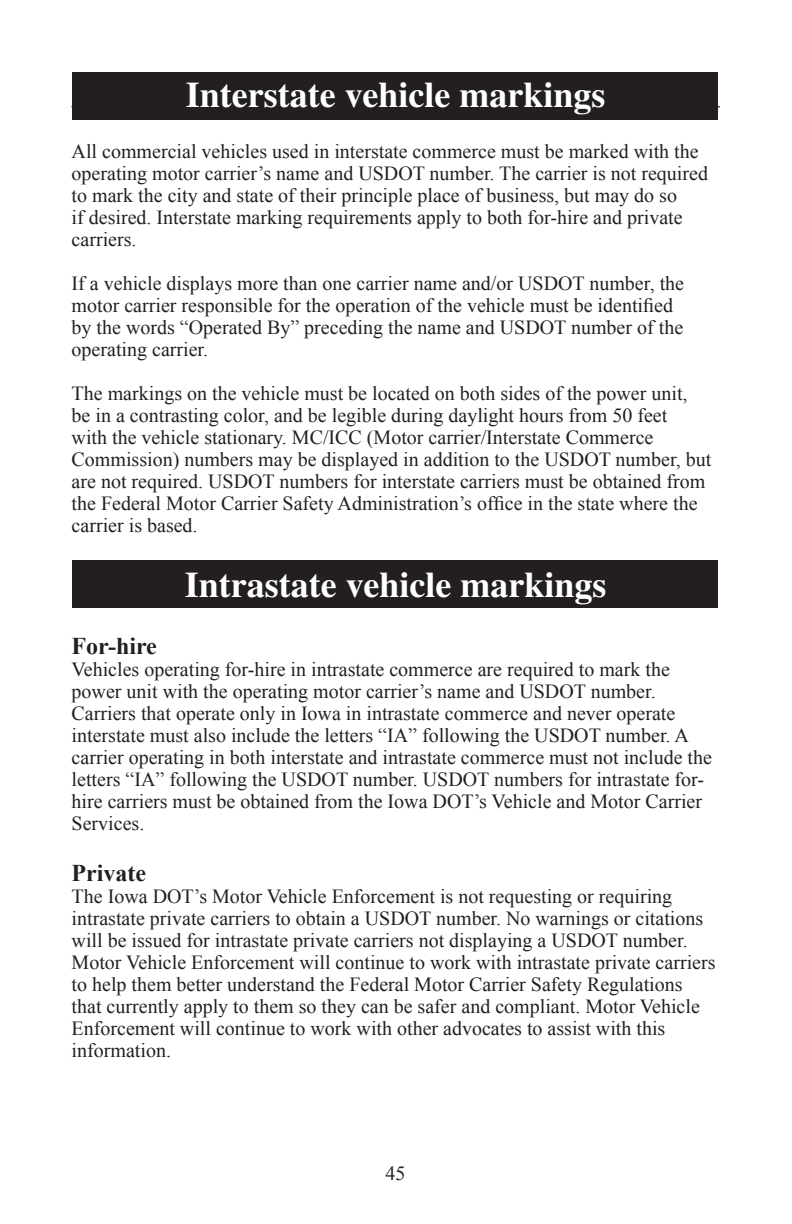
<style>
.page{position:relative;width:792px;height:1224px;background:#fff}
.page>*{position:absolute;margin:0;border:0;box-sizing:border-box;transform-origin:0 0}
.Heading{font:700 36px "Times";color:#fff}
.Paragraph_headings{font:700 24px "Times New Roman";color:#231f20}
.Body_Text{font:20px/22px "Times New Roman";color:#231f20}
</style>
<div class="page">
<div style="left:72px;top:560px;width:646px;height:48px;background:#231f20"></div>
<div style="left:72px;top:72px;width:646px;height:48px;background:#231f20"></div>
<hr style="left:72px;top:106px;width:648px;height:1px;background:#231f20">
<p class="Heading" style="left:186px;top:73px;width:421px">Interstate vehicle markings</p>
<p class="Body_Text" style="left:72px;top:140px;width:638px">All commercial vehicles used in interstate commerce must be marked with the operating motor carrier’s name and USDOT number. The carrier is not required to mark the city and state of their principle place of business, but may do so<br>if desired. Interstate marking requirements apply to both for-hire and private carriers.</p>
<p class="Body_Text" style="left:72px;top:272px;width:614px">If a vehicle displays more than one carrier name and/or USDOT number, the motor carrier responsible for the operation of the vehicle must be identified by the words “Operated By” preceding the name and USDOT number of the operating carrier.</p>
<p class="Body_Text" style="left:72px;top:382px;width:641px">The markings on the vehicle must be located on both sides of the power unit, be in a contrasting color, and be legible during daylight hours from 50 feet<br>with the vehicle stationary. MC/ICC (Motor carrier/Interstate Commerce Commission) numbers may be displayed in addition to the USDOT number, but are not required. USDOT numbers for interstate carriers must be obtained from the Federal Motor Carrier Safety Administration’s office in the state where the carrier is based.</p>
<p class="Heading" style="left:185px;top:563px;width:423px">Intrastate vehicle markings</p>
<p class="Paragraph_headings" style="left:72px;top:630px;width:87px">For-hire</p>
<p class="Body_Text" style="left:72px;top:658px;width:642px">Vehicles operating for-hire in intrastate commerce are required to mark the power unit with the operating motor carrier’s name and USDOT number.<br>Carriers that operate only in Iowa in intrastate commerce and never operate interstate must also include the letters “IA” following the USDOT number. A carrier operating in both interstate and intrastate commerce must not include the letters “IA” following the USDOT number. USDOT numbers for intrastate for&shy;hire carriers must be obtained from the Iowa DOT’s Vehicle and Motor Carrier Services.</p>
<p class="Paragraph_headings" style="left:72px;top:857px;width:76px">Private</p>
<p class="Body_Text" style="left:72px;top:885px;width:645px">The Iowa DOT’s Motor Vehicle Enforcement is not requesting or requiring intrastate private carriers to obtain a USDOT number. No warnings or citations will be issued for intrastate private carriers not displaying a USDOT number.<br>Motor Vehicle Enforcement will continue to work with intrastate private carriers to help them better understand the Federal Motor Carrier Safety Regulations that currently apply to them so they can be safer and compliant. Motor Vehicle Enforcement will continue to work with other advocates to assist with this information.</p>
<p class="Body_Text" style="left:385px;top:1162px;width:21px">45</p>
</div>
